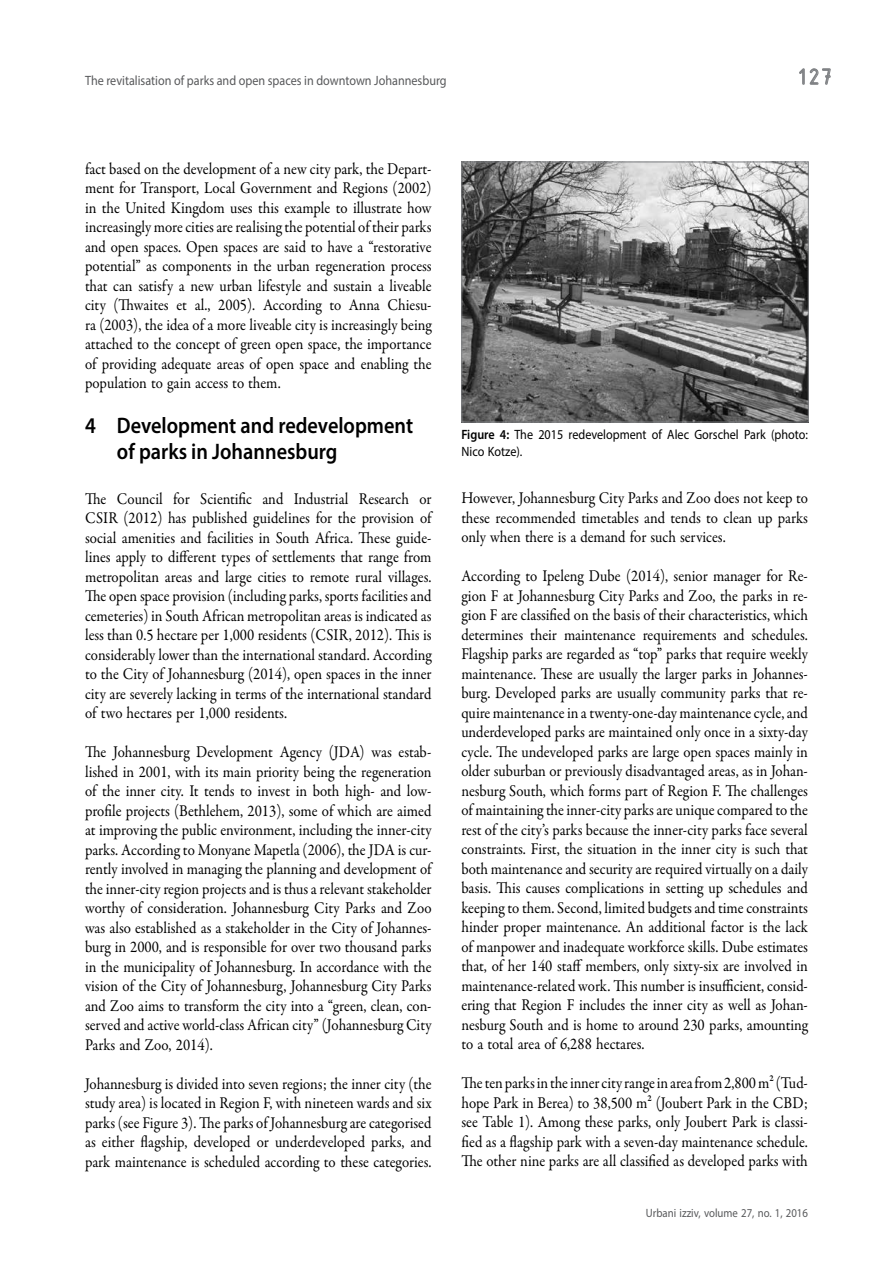
<style>
.page{position:relative;width:893px;height:1263px;background:#fff}
.page>*{position:absolute;margin:0;border:0;box-sizing:border-box;transform-origin:0 0}
.t1{font:24px "ISOCTEUR";color:#808285}
.t2{font:600 22.5px/25.5px "Myriad Pro";color:#000;scale:.9 1}
.t3{font:16.5px/19.5px "Garamond Premr Pro";color:#000;text-align:justify;scale:.9 1}
.t4{font:13.5px/16.5px "Myriad Pro";color:#000;scale:.9 1}
.t5{font:13.5px "Myriad Pro";color:#58595b;scale:.9 1}
.t6{font:12px "Myriad Pro";color:#58595b;scale:.9 1}
.s1{font-weight:600}
</style>
<div class="page">
<svg style="left:799px;top:68px;width:32px;height:17px"></svg>
<img style="left:463px;top:164px;width:344px;height:256px">
<div style="left:461px;top:162px;width:348px;height:260px;border:1px solid #808285"></div>
<p class="t5" style="left:85px;top:72px;width:403px">The revitalisation of parks and open spaces in downtown Johannesburg</p>
<h1 class="t1" style="left:793px;top:61px;width:43px">127</h1>
<p class="t3" style="left:85px;top:159px;width:387px">fact based on the development of a new city park, the Depart&shy;ment for Transport, Local Government and Regions (2002) in the United Kingdom uses this example to illustrate how increasingly more cities are realising the potential of their parks and open spaces. Open spaces are said to have a “restorative potential” as components in the urban regeneration process that can satisfy a new urban lifestyle and sustain a liveable city (Thwaites et al., 2005). According to Anna Chiesu&shy;ra (2003), the idea of a more liveable city is increasingly being attached to the concept of green open space, the importance of providing adequate areas of open space and enabling the population to gain access to them.</p>
<h2 class="t2" style="left:117px;top:412px;width:331px;text-indent:-32px">4 Development and redevelopment of parks in Johannesburg</h2>
<p class="t3" style="left:85px;top:489px;width:387px">The Council for Scientific and Industrial Research or CSIR (2012) has published guidelines for the provision of social amenities and facilities in South Africa. These guide&shy;lines apply to different types of settlements that range from metropolitan areas and large cities to remote rural villages.<br>The open space provision (including parks, sports facilities and cemeteries) in South African metropolitan areas is indicated as less than 0.5 hectare per 1,000 residents (CSIR, 2012). This is considerably lower than the international standard. According to the City of Johannesburg (2014), open spaces in the inner city are severely lacking in terms of the international standard of two hectares per 1,000 residents.</p>
<p class="t3" style="left:85px;top:743px;width:387px">The Johannesburg Development Agency (JDA) was estab&shy;lished in 2001, with its main priority being the regeneration of the inner city. It tends to invest in both high- and low&shy;profile projects (Bethlehem, 2013), some of which are aimed at improving the public environment, including the inner-city parks. According to Monyane Mapetla (2006), the JDA is cur&shy;rently involved in managing the planning and development of the inner-city region projects and is thus a relevant stakeholder worthy of consideration. Johannesburg City Parks and Zoo was also established as a stakeholder in the City of Johannes&shy;burg in 2000, and is responsible for over two thousand parks in the municipality of Johannesburg. In accordance with the vision of the City of Johannesburg, Johannesburg City Parks and Zoo aims to transform the city into a “green, clean, con&shy;served and active world-class African city” (Johannesburg City Parks and Zoo, 2014).</p>
<p class="t3" style="left:85px;top:1074px;width:387px">Johannesburg is divided into seven regions; the inner city (the study area) is located in Region F, with nineteen wards and six parks (see Figure 3). The parks of Johannesburg are categorised as either flagship, developed or underdeveloped parks, and park maintenance is scheduled according to these categories.</p>
<p class="t4" style="left:461px;top:426px;width:387px"><span class="s1">Figure 4:</span> The 2015 redevelopment of Alec Gorschel Park (photo:<br>Nico Kotze).</p>
<p class="t3" style="left:461px;top:489px;width:387px">However, Johannesburg City Parks and Zoo does not keep to these recommended timetables and tends to clean up parks only when there is a demand for such services.</p>
<p class="t3" style="left:461px;top:567px;width:387px">According to Ipeleng Dube (2014), senior manager for Re&shy;gion F at Johannesburg City Parks and Zoo, the parks in re&shy;gion F are classified on the basis of their characteristics, which determines their maintenance requirements and schedules.<br>Flagship parks are regarded as “top” parks that require weekly maintenance. These are usually the larger parks in Johannes&shy;burg. Developed parks are usually community parks that re&shy;quire maintenance in a twenty-one-day maintenance cycle, and underdeveloped parks are maintained only once in a sixty-day cycle. The undeveloped parks are large open spaces mainly in older suburban or previously disadvantaged areas, as in Johan&shy;nesburg South, which forms part of Region F. The challenges of maintaining the inner-city parks are unique compared to the rest of the city’s parks because the inner-city parks face several constraints. First, the situation in the inner city is such that both maintenance and security are required virtually on a daily basis. This causes complications in setting up schedules and keeping to them. Second, limited budgets and time constraints hinder proper maintenance. An additional factor is the lack of manpower and inadequate workforce skills. Dube estimates that, of her 140 staff members, only sixty-six are involved in maintenance-related work. This number is insufficient, consid&shy;ering that Region F includes the inner city as well as Johan&shy;nesburg South and is home to around 230 parks, amounting to a total area of 6,288 hectares.</p>
<p class="t3" style="left:461px;top:1074px;width:387px">The ten parks in the inner city range in area from 2,800 m² (Tud&shy;hope Park in Berea) to 38,500 m² (Joubert Park in the CBD; see Table 1). Among these parks, only Joubert Park is classi&shy;fied as a flagship park with a seven-day maintenance schedule.<br>The other nine parks are all classified as developed parks with</p>
<p class="t6" style="left:646px;top:1205px;width:182px">Urbani izziv, volume 27, no. 1, 2016</p>
</div>
